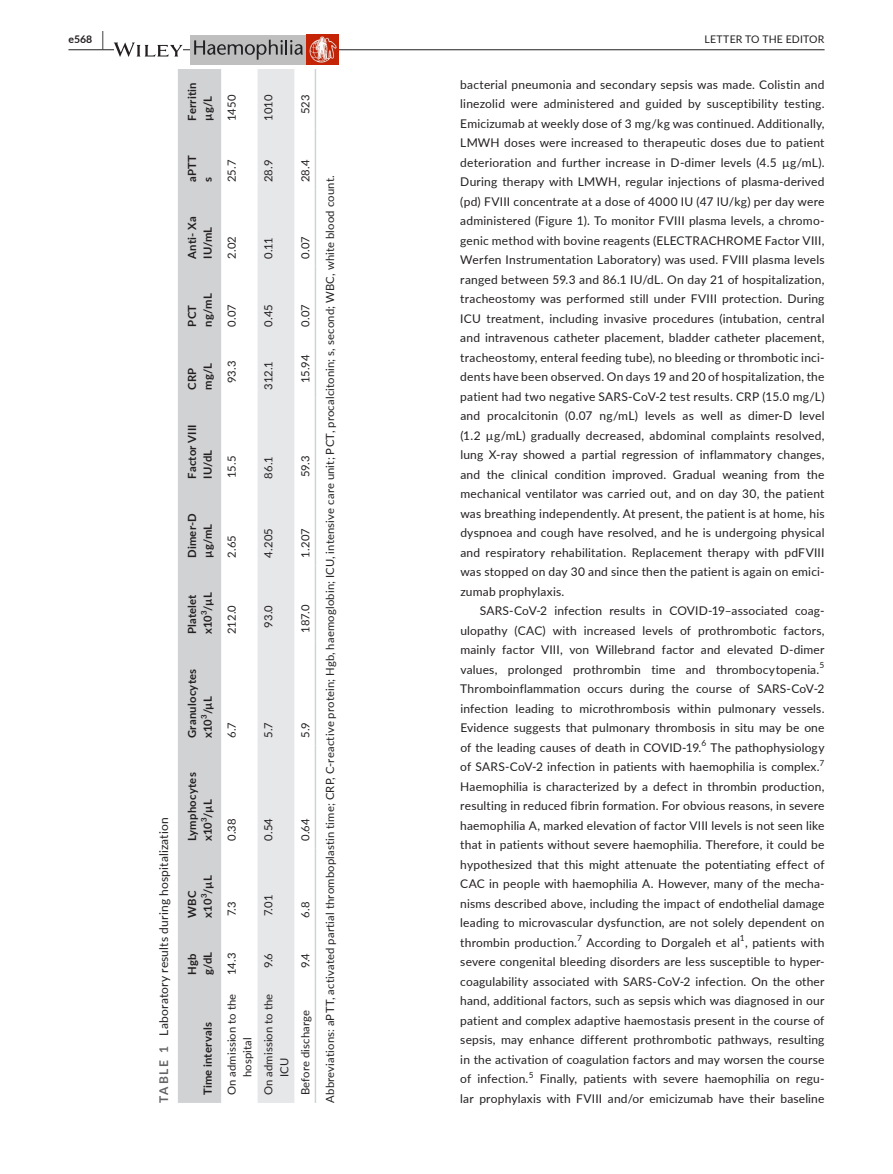
<style>
.page{position:relative;width:893px;height:1174px;background:#fff}
.page>*{position:absolute;margin:0;border:0;box-sizing:border-box;transform-origin:0 0}
.t1{font:12px/19.5px "Lato";letter-spacing:.015em;color:#231f20;text-align:justify}
.t2{font:700 12px "Lato";letter-spacing:.145em;color:#636366}
.t3{font:11.25px/15.8px "Lato";letter-spacing:.015em;color:#231f20}
.t4{font:700 11.25px/15.8px "Lato";letter-spacing:.02em;color:#231f20}
.t5{font:10.5px "Lato";letter-spacing:.02em;color:#231f20}
.t6{font:700 10.5px "Lato";color:#231f20}
.t7{font:8.4px "Lato";color:#231f20}
.t8{font:700 7.8px "Lato";color:#231f20}
.s1{font-size:19.5px}
</style>
<div class="page">
<hr style="left:68px;top:49px;width:756px;height:1px;background:#231f20">
<svg style="left:114px;top:42px;width:69px;height:15px"></svg>
<div style="left:190px;top:35px;width:149px;height:30px;background:#bfbfbf"></div>
<svg style="left:194px;top:40px;width:109px;height:20px"></svg>
<img style="left:306px;top:35px;width:33px;height:30px">
<div style="left:178px;top:69px;width:43px;height:1033px;background:#d1d2d4"></div>
<div style="left:258px;top:69px;width:36px;height:1033px;background:#e6e7e9"></div>
<hr style="left:315px;top:982px;width:1px;height:120px;background:#d1d2d4">
<hr style="left:315px;top:925px;width:1px;height:57px;background:#d1d2d4">
<hr style="left:315px;top:848px;width:1px;height:77px;background:#d1d2d4">
<hr style="left:315px;top:745px;width:1px;height:103px;background:#d1d2d4">
<hr style="left:315px;top:642px;width:1px;height:103px;background:#d1d2d4">
<hr style="left:315px;top:565px;width:1px;height:77px;background:#d1d2d4">
<hr style="left:315px;top:486px;width:1px;height:79px;background:#d1d2d4">
<hr style="left:315px;top:397px;width:1px;height:89px;background:#d1d2d4">
<hr style="left:315px;top:334px;width:1px;height:63px;background:#d1d2d4">
<hr style="left:315px;top:266px;width:1px;height:68px;background:#d1d2d4">
<hr style="left:315px;top:190px;width:1px;height:76px;background:#d1d2d4">
<hr style="left:315px;top:128px;width:1px;height:62px;background:#d1d2d4">
<hr style="left:315px;top:69px;width:1px;height:59px;background:#d1d2d4">
<p class="t6" style="left:68px;top:31px;width:37px">e568 <span class="s1">|</span></p>
<p class="t5" style="left:704px;top:31px;width:121px">LETTER TO THE EDITOR</p>
<p class="t1" style="left:460px;top:74px;width:366px">bacterial pneumonia and secondary sepsis was made. Colistin and linezolid were administered and guided by susceptibility testing.<br>Emicizumab at weekly dose of 3 mg/kg was continued. Additionally, LMWH doses were increased to therapeutic doses due to patient deterioration and further increase in D-dimer levels (4.5 µg/mL).<br>During therapy with LMWH, regular injections of plasma-derived (pd) FVIII concentrate at a dose of 4000 IU (47 IU/kg) per day were administered (Figure 1). To monitor FVIII plasma levels, a chromo&shy;genic method with bovine reagents (ELECTRACHROME Factor VIII, Werfen Instrumentation Laboratory) was used. FVIII plasma levels ranged between 59.3 and 86.1 IU/dL. On day 21 of hospitalization, tracheostomy was performed still under FVIII protection. During ICU treatment, including invasive procedures (intubation, central and intravenous catheter placement, bladder catheter placement, tracheostomy, enteral feeding tube), no bleeding or thrombotic inci&shy;dents have been observed. On days 19 and 20 of hospitalization, the patient had two negative SARS-CoV-2 test results. CRP (15.0 mg/L) and procalcitonin (0.07 ng/mL) levels as well as dimer-D level (1.2 µg/mL) gradually decreased, abdominal complaints resolved, lung X-ray showed a partial regression of inflammatory changes, and the clinical condition improved. Gradual weaning from the mechanical ventilator was carried out, and on day 30, the patient was breathing independently. At present, the patient is at home, his dyspnoea and cough have resolved, and he is undergoing physical and respiratory rehabilitation. Replacement therapy with pdFVIII was stopped on day 30 and since then the patient is again on emici&shy;zumab prophylaxis.</p>
<p class="t1" style="left:460px;top:600px;width:366px;text-indent:20px">SARS-CoV-2 infection results in COVID-19–associated coag&shy;ulopathy (CAC) with increased levels of prothrombotic factors, mainly factor VIII, von Willebrand factor and elevated D-dimer values, prolonged prothrombin time and thrombocytopenia.<sup>5<br></sup>Thromboinflammation occurs during the course of SARS-CoV-2 infection leading to microthrombosis within pulmonary vessels.<br>Evidence suggests that pulmonary thrombosis in situ may be one of the leading causes of death in COVID-19.</p>
<p class="t4" style="left:184px;top:121px;width:40px;rotate:-90deg">Ferritin µg/L</p>
<p class="t3" style="left:260px;top:120px;width:27px;rotate:-90deg">1010</p>
<p class="t3" style="left:223px;top:121px;width:27px;rotate:-90deg">1450</p>
<p class="t3" style="left:297px;top:114px;width:21px;rotate:-90deg">523</p>
<p class="t4" style="left:184px;top:182px;width:29px;rotate:-90deg">aPTT s</p>
<p class="t3" style="left:297px;top:182px;width:24px;rotate:-90deg">28.4</p>
<p class="t3" style="left:223px;top:182px;width:24px;rotate:-90deg">25.7</p>
<p class="t3" style="left:260px;top:182px;width:24px;rotate:-90deg">28.9</p>
<p class="t3" style="left:322px;top:1102px;width:929px;rotate:-90deg">Abbreviations: aPTT, activated partial thromboplastin time; CRP, C-reactive protein; Hgb, haemoglobin; ICU, intensive care unit; PCT, procalcitonin; s, second; WBC, white blood count.</p>
<p class="t4" style="left:184px;top:259px;width:44px;rotate:-90deg">Anti- Xa<br>IU/mL</p>
<p class="t3" style="left:223px;top:259px;width:24px;rotate:-90deg">2.02</p>
<p class="t3" style="left:297px;top:259px;width:24px;rotate:-90deg">0.07</p>
<p class="t3" style="left:260px;top:259px;width:23px;rotate:-90deg">0.11</p>
<p class="t4" style="left:184px;top:326px;width:35px;rotate:-90deg">PCT ng/mL</p>
<p class="t3" style="left:297px;top:326px;width:24px;rotate:-90deg">0.07</p>
<p class="t3" style="left:223px;top:326px;width:24px;rotate:-90deg">0.07</p>
<p class="t3" style="left:260px;top:326px;width:24px;rotate:-90deg">0.45</p>
<p class="t3" style="left:297px;top:383px;width:30px;rotate:-90deg">15.94</p>
<p class="t3" style="left:223px;top:383px;width:24px;rotate:-90deg">93.3</p>
<p class="t3" style="left:260px;top:390px;width:30px;rotate:-90deg">312.1</p>
<p class="t4" style="left:184px;top:390px;width:28px;rotate:-90deg">CRP mg/L</p>
<p class="t4" style="left:184px;top:478px;width:56px;rotate:-90deg">Factor VIII<br>IU/dL</p>
<p class="t3" style="left:297px;top:477px;width:23px;rotate:-90deg">59.3</p>
<p class="t3" style="left:223px;top:478px;width:24px;rotate:-90deg">15.5</p>
<p class="t3" style="left:260px;top:478px;width:24px;rotate:-90deg">86.1</p>
<p class="t4" style="left:184px;top:558px;width:46px;rotate:-90deg">Dimer-D µg/mL</p>
<p class="t3" style="left:297px;top:558px;width:31px;rotate:-90deg">1.207</p>
<p class="t3" style="left:260px;top:558px;width:31px;rotate:-90deg">4.205</p>
<p class="t3" style="left:223px;top:558px;width:24px;rotate:-90deg">2.65</p>
<p class="t4" style="left:184px;top:634px;width:43px;rotate:-90deg">Platelet x10 /µL</p>
<p class="t3" style="left:297px;top:633px;width:29px;rotate:-90deg">187.0</p>
<p class="t3" style="left:223px;top:634px;width:31px;rotate:-90deg">212.0</p>
<p class="t3" style="left:260px;top:628px;width:24px;rotate:-90deg">93.0</p>
<p class="t8" style="left:198px;top:615px;width:6px;rotate:-90deg">3</p>
<p class="t4" style="left:184px;top:738px;width:71px;rotate:-90deg">Granulocytes x10 /µL</p>
<p class="t8" style="left:198px;top:719px;width:6px;rotate:-90deg">3</p>
<p class="t3" style="left:223px;top:738px;width:17px;rotate:-90deg">6.7</p>
<p class="t3" style="left:260px;top:738px;width:17px;rotate:-90deg">5.7</p>
<p class="t3" style="left:297px;top:738px;width:17px;rotate:-90deg">5.9</p>
<p class="t7" style="left:702px;top:737px;width:6px">6</p>
<p class="t1" style="left:460px;top:737px;width:366px;text-indent:250px">The pathophysiology of SARS-CoV-2 infection in patients with haemophilia is complex.</p>
<p class="t7" style="left:820px;top:757px;width:6px">7</p>
<p class="t1" style="left:460px;top:776px;width:366px">Haemophilia is characterized by a defect in thrombin production, resulting in reduced fibrin formation. For obvious reasons, in severe haemophilia A, marked elevation of factor VIII levels is not seen like that in patients without severe haemophilia. Therefore, it could be hypothesized that this might attenuate the potentiating effect of CAC in people with haemophilia A. However, many of the mecha&shy;nisms described above, including the impact of endothelial damage leading to microvascular dysfunction, are not solely dependent on thrombin production.</p>
<p class="t4" style="left:184px;top:841px;width:70px;rotate:-90deg">Lymphocytes x10 /µL</p>
<p class="t8" style="left:198px;top:822px;width:6px;rotate:-90deg">3</p>
<p class="t1" style="left:154px;top:1035px;width:220px;rotate:-90deg">Laboratory results during hospitalization</p>
<p class="t3" style="left:297px;top:841px;width:25px;rotate:-90deg">0.64</p>
<p class="t3" style="left:260px;top:841px;width:25px;rotate:-90deg">0.54</p>
<p class="t3" style="left:223px;top:841px;width:25px;rotate:-90deg">0.38</p>
<p class="t4" style="left:184px;top:917px;width:43px;rotate:-90deg">WBC x10 /µL</p>
<p class="t8" style="left:198px;top:898px;width:6px;rotate:-90deg">3</p>
<p class="t3" style="left:260px;top:916px;width:23px;rotate:-90deg">7.01</p>
<p class="t3" style="left:297px;top:917px;width:18px;rotate:-90deg">6.8</p>
<p class="t3" style="left:223px;top:916px;width:17px;rotate:-90deg">7.3</p>
<p class="t7" style="left:740px;top:932px;width:6px">1</p>
<p class="t1" style="left:460px;top:951px;width:366px">severe congenital bleeding disorders are less susceptible to hyper&shy;coagulability associated with SARS-CoV-2 infection. On the other hand, additional factors, such as sepsis which was diagnosed in our patient and complex adaptive haemostasis present in the course of sepsis, may enhance different prothrombotic pathways, resulting in the activation of coagulation factors and may worsen the course of infection.<sup>5</sup> Finally, patients with severe haemophilia on regu-</p>
<p class="t7" style="left:577px;top:932px;width:6px">7</p>
<p class="t1" style="left:586px;top:932px;width:239px">According to Dorgaleh et al , patients with</p>
<p class="t4" style="left:184px;top:975px;width:25px;rotate:-90deg">Hgb g/dL</p>
<p class="t3" style="left:297px;top:968px;width:17px;rotate:-90deg">9.4</p>
<p class="t3" style="left:260px;top:968px;width:17px;rotate:-90deg">9.6</p>
<p class="t3" style="left:223px;top:975px;width:24px;rotate:-90deg">14.3</p>
<p class="t3" style="left:223px;top:1077px;width:85px;text-indent:-18px;rotate:-90deg">On admission to the hospital</p>
<p class="t3" style="left:260px;top:1077px;width:85px;text-indent:-18px;rotate:-90deg">On admission to the<br>ICU</p>
<p class="t3" style="left:297px;top:1095px;width:87px;rotate:-90deg">Before discharge</p>
<p class="t4" style="left:199px;top:1095px;width:75px;rotate:-90deg">Time intervals</p>
<p class="t2" style="left:155px;top:1102px;width:58px;rotate:-90deg">TABLE 1</p>
<p class="t1" style="left:460px;top:1088px;width:366px">lar prophylaxis with FVIII and/or emicizumab have their baseline</p>
</div>
